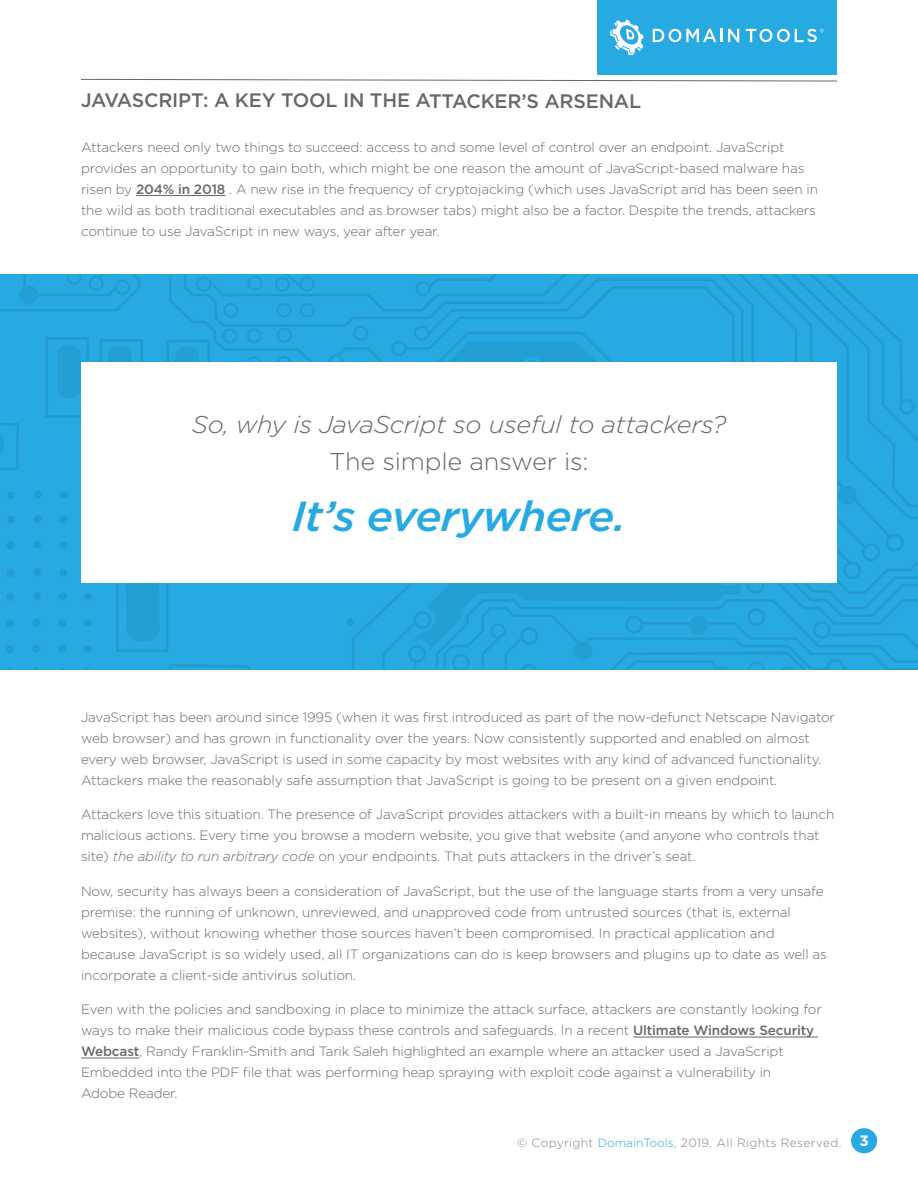
<style>
.page{position:relative;width:918px;height:1188px;background:#fff}
.page>*{position:absolute;margin:0;border:0;box-sizing:border-box;transform-origin:0 0}
.t1{font:italic 500 42px "Gotham";letter-spacing:-.02em;color:#27aae1;scale:1.05 1}
.t2{font:italic 300 24.3px "Gotham";letter-spacing:-.01em;color:#67686b;scale:1.05 1}
.t3{font:300 24.3px "Gotham";letter-spacing:-.01em;color:#67686b;scale:1.05 1}
.t4{font:500 19.5px "Gotham";letter-spacing:-.015em;color:#67686b}
.t5{font:300 13.5px/21px "Gotham";letter-spacing:-.01em;color:#67686b}
.t6{font:300 12px "Gotham";letter-spacing:.03em;color:#828181}
.s1{font-weight:500}
.s2{font-style:italic}
.s3{color:#27aae1}
.s4{font-weight:700;font-size:15px;color:#fff}
</style>
<div class="page">
<svg style="left:0;top:274px;width:918px;height:396px;background:#27a7de"></svg>
<div style="left:81px;top:362px;width:756px;height:220px;background:#fff"></div>
<svg style="left:81px;top:79px;width:756px;height:3px"></svg>
<hr style="left:136px;top:195px;width:89px;height:1px;background:#67686b">
<hr style="left:633px;top:1037px;width:185px;height:1px;background:#67686b">
<hr style="left:81px;top:1058px;width:58px;height:1px;background:#67686b">
<div style="left:597px;top:0;width:240px;height:75px;background:#27aae1"></div>
<svg style="left:653px;top:29px;width:86px;height:13px"></svg>
<svg style="left:610px;top:20px;width:34px;height:35px"></svg>
<svg style="left:746px;top:29px;width:78px;height:13px"></svg>
<div style="left:851px;top:1128px;width:26px;height:25px;background:#27aae1;border-radius:50%"></div>
<h3 class="t4" style="left:81px;top:88px;width:562px">JAVASCRIPT: A KEY TOOL IN THE ATTACKER’S ARSENAL</h3>
<p class="t5" style="left:81px;top:136px;width:738px">Attackers need only two things to succeed: access to and some level of control over an endpoint. JavaScript provides an opportunity to gain both, which might be one reason the amount of JavaScript-based malware has risen by <span class="s1">204% in 2018</span> . A new rise in the frequency of cryptojacking (which uses JavaScript and has been seen in the wild as both traditional executables and as browser tabs) might also be a factor. Despite the trends, attackers continue to use JavaScript in new ways, year after year.</p>
<h2 class="t2" style="left:192px;top:409px;width:511px">So, why is JavaScript so useful to attackers?</h2>
<h2 class="t3" style="left:329px;top:447px;width:249px">The simple answer is:</h2>
<h1 class="t1" style="left:292px;top:489px;width:320px">It’s everywhere.</h1>
<p class="t5" style="left:81px;top:706px;width:756px">JavaScript has been around since 1995 (when it was first introduced as part of the now-defunct Netscape Navigator web browser) and has grown in functionality over the years. Now consistently supported and enabled on almost every web browser, JavaScript is used in some capacity by most websites with any kind of advanced functionality.<br>Attackers make the reasonably safe assumption that JavaScript is going to be present on a given endpoint.</p>
<p class="t5" style="left:81px;top:804px;width:755px">Attackers love this situation. The presence of JavaScript provides attackers with a built-in means by which to launch malicious actions. Every time you browse a modern website, you give that website (and anyone who controls that site) <span class="s2">the ability to run arbitrary code</span> on your endpoints. That puts attackers in the driver’s seat.</p>
<p class="t5" style="left:81px;top:880px;width:747px">Now, security has always been a consideration of JavaScript, but the use of the language starts from a very unsafe premise: the running of unknown, unreviewed, and unapproved code from untrusted sources (that is, external websites), without knowing whether those sources haven’t been compromised. In practical application and because JavaScript is so widely used, all IT organizations can do is keep browsers and plugins up to date as well as incorporate a client-side antivirus solution.</p>
<p class="t5" style="left:81px;top:999px;width:742px">Even with the policies and sandboxing in place to minimize the attack surface, attackers are constantly looking for ways to make their malicious code bypass these controls and safeguards. In a recent <span class="s1">Ultimate Windows Security Webcast</span>, Randy Franklin-Smith and Tarik Saleh highlighted an example where an attacker used a JavaScript Embedded into the PDF file that was performing heap spraying with exploit code against a vulnerability in<br>Adobe Reader.</p>
<p class="t6" style="left:517px;top:1135px;width:353px">© Copyright <span class="s3">DomainTools,</span> 2019. All Rights Reserved. <span class="s4">3</span></p>
</div>
